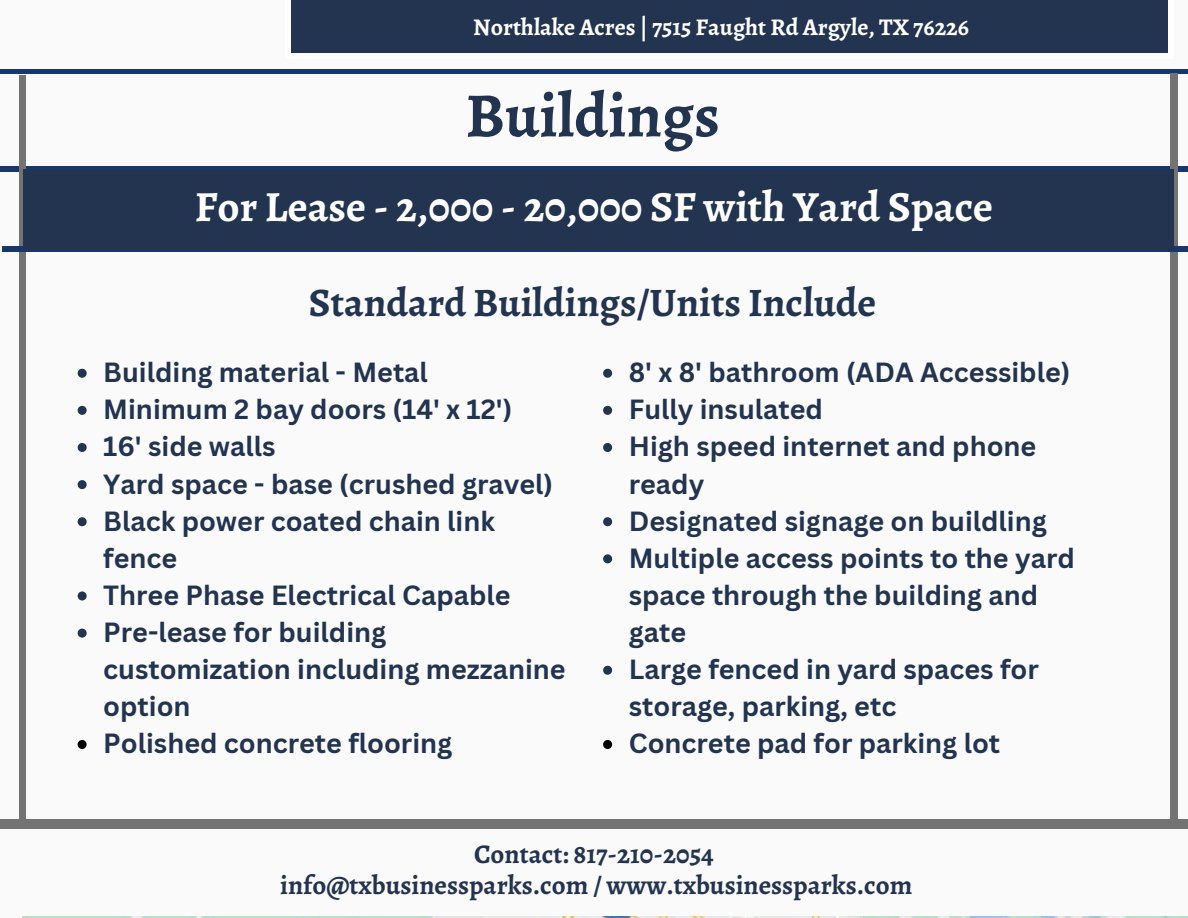
<style>
.page{position:relative;width:1188px;height:918px;background:#fafafa}
.page>*{position:absolute;margin:0;border:0;box-sizing:border-box;transform-origin:0 0}
.t1{font:700 63px "Alegreya";color:#223450}
.t2{font:700 43.05px "Alegreya";color:#fff}
.t3{font:700 40.5px "Alegreya";color:#223450}
.t4{font:700 27px/37.2px "Canva Sans";color:#223450}
.t5{font:700 27px "Alegreya";color:#223450}
.t6{font:700 24px "Alegreya";color:#fff}
</style>
<div class="page">
<div style="left:0;top:819px;width:1188px;height:10px;background:#737373"></div>
<hr style="left:0;top:70px;width:1188px;height:4px;background:#173774">
<hr style="left:0;top:167px;width:1188px;height:4px;background:#173774">
<div style="left:20px;top:75px;width:6px;height:749px;background:#737373"></div>
<div style="left:286px;top:0;width:888px;height:59px;background:#fff"></div>
<div style="left:292px;top:0;width:876px;height:53px;background:#223450"></div>
<div style="left:1170px;top:74px;width:8px;height:752px;background:#737373"></div>
<hr style="left:2px;top:247px;width:1186px;height:4px;background:#173774">
<div style="left:23px;top:169px;width:1151px;height:81px;background:#223450"></div>
<img style="left:23px;top:916px;width:1165px;height:2px">
<svg style="left:78px;top:369px;width:9px;height:9px"></svg>
<svg style="left:78px;top:406px;width:9px;height:9px"></svg>
<svg style="left:78px;top:443px;width:9px;height:9px"></svg>
<svg style="left:78px;top:480px;width:9px;height:9px"></svg>
<svg style="left:78px;top:517px;width:9px;height:9px"></svg>
<svg style="left:78px;top:591px;width:9px;height:9px"></svg>
<svg style="left:78px;top:629px;width:9px;height:9px"></svg>
<svg style="left:78px;top:740px;width:9px;height:9px"></svg>
<svg style="left:603px;top:369px;width:9px;height:9px"></svg>
<svg style="left:603px;top:406px;width:9px;height:9px"></svg>
<svg style="left:603px;top:443px;width:9px;height:9px"></svg>
<svg style="left:603px;top:517px;width:9px;height:9px"></svg>
<svg style="left:603px;top:554px;width:9px;height:9px"></svg>
<svg style="left:603px;top:666px;width:9px;height:9px"></svg>
<svg style="left:603px;top:740px;width:9px;height:9px"></svg>
<h2 class="t6" style="left:473px;top:10px;width:497px">Northlake Acres | 7515 Faught Rd Argyle, TX 76226</h2>
<h2 class="t1" style="left:465px;top:72px;width:256px">Buildings</h2>
<p class="t2" style="left:195px;top:178px;width:800px">For Lease - 2,000 - 20,000 SF with Yard Space</p>
<p class="t3" style="left:309px;top:275px;width:569px">Standard Buildings/Units Include</p>
<p class="t4" style="left:103px;top:353px;width:326px">Building material - Metal</p>
<p class="t4" style="left:103px;top:390px;width:410px">Minimum 2 bay doors (14' x 12')</p>
<p class="t4" style="left:103px;top:427px;width:174px">16' side walls</p>
<p class="t4" style="left:103px;top:465px;width:451px">Yard space - base (crushed gravel)</p>
<p class="t4" style="left:103px;top:502px;width:393px">Black power coated chain link fence</p>
<p class="t4" style="left:103px;top:576px;width:409px">Three Phase Electrical Capable</p>
<p class="t4" style="left:103px;top:613px;width:464px">Pre-lease for building customization including mezzanine option</p>
<p class="t4" style="left:103px;top:724px;width:351px">Polished concrete flooring</p>
<p class="t4" style="left:629px;top:353px;width:443px">8' x 8' bathroom (ADA Accessible)</p>
<p class="t4" style="left:629px;top:390px;width:196px">Fully insulated</p>
<p class="t4" style="left:629px;top:427px;width:409px">High speed internet and phone ready</p>
<p class="t4" style="left:629px;top:502px;width:420px">Designated signage on buildling</p>
<h3 class="t4" style="left:629px;top:539px;width:448px">Multiple access points to the yard space through the building and gate</h3>
<h3 class="t4" style="left:629px;top:650px;width:412px">Large fenced in yard spaces for storage, parking, etc</h3>
<p class="t4" style="left:629px;top:724px;width:373px">Concrete pad for parking lot</p>
<p class="t5" style="left:474px;top:835px;width:241px">Contact: 817-210-2054</p>
<h1 class="t5" style="left:280px;top:867px;width:634px">info@txbusinessparks.com / www.txbusinessparks.com</h1>
</div>
